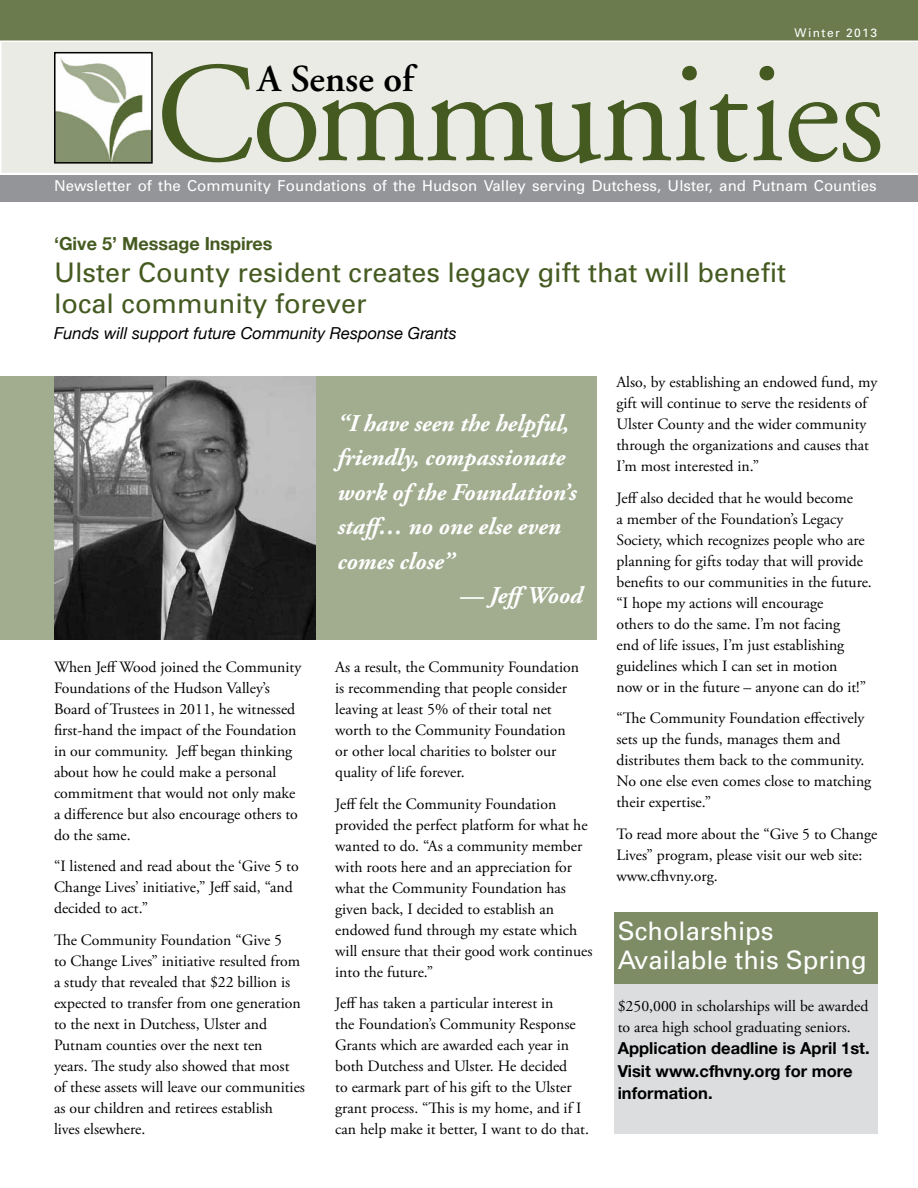
<style>
.page{position:relative;width:918px;height:1188px;background:#fff}
.page>*{position:absolute;margin:0;border:0;box-sizing:border-box;transform-origin:0 0}
.t1{font:142.2px "Adobe Garamond";letter-spacing:-.02em;color:#455a21}
.t2{font:600 37.95px "Adobe Garamond";color:#000}
.t3{font:27px/31.5px "Univers";color:#455a21}
.t4{font:25.5px/28.5px "Univers";color:#fff}
.t5{font:italic 700 24px/34.5px "Adobe Garamond Pro";color:#fff}
.t6{font:700 18px "Helvetica Neue";color:#455a21}
.t7{font:700 16.5px/22.5px "Helvetica Neue";color:#000}
.t8{font:italic 16.5px "Helvetica Neue";color:#000}
.t9{font:15.75px/21px "Adobe Garamond Pro";color:#000}
.t10{font:15px "Univers";letter-spacing:.005em;color:#fff}
.t11{font:12px "Univers";letter-spacing:.12em;color:#fff}
</style>
<div class="page">
<div style="left:0;top:0;width:918px;height:40px;background:#6b7b4e"></div>
<div style="left:0;top:176px;width:918px;height:26px;background:#939598"></div>
<div style="left:0;top:40px;width:918px;height:133px;background:#e9ebe4"></div>
<img style="left:57px;top:55px;width:93px;height:106px">
<div style="left:54px;top:52px;width:99px;height:112px;border:2px solid #000"></div>
<div style="left:614px;top:916px;width:264px;height:218px;background:#dcddde"></div>
<div style="left:614px;top:912px;width:264px;height:72px;background:#7d8c64"></div>
<div style="left:0;top:376px;width:596px;height:264px;background:#a2ad90"></div>
<img style="left:54px;top:376px;width:262px;height:264px">
<p class="t11" style="left:795px;top:25px;width:84px">Winter 2013</p>
<h1 class="t1" style="left:156px;top:39px;width:730px">Communities</h1>
<h2 class="t2" style="left:257px;top:58px;width:158px">A Sense of</h2>
<p class="t10" style="left:54px;top:177px;width:824px">Newsletter of the Community Foundations of the Hudson Valley serving Dutchess, Ulster, and Putnam Counties</p>
<p class="t6" style="left:54px;top:227px;width:220px">‘Give 5’ Message Inspires</p>
<h3 class="t3" style="left:54px;top:256px;width:734px">Ulster County resident creates legacy gift that will benefit local community forever</h3>
<p class="t8" style="left:54px;top:319px;width:404px">Funds will support future Community Response Grants</p>
<p class="t9" style="left:54px;top:657px;width:249px">When Jeff Wood joined the Community Foundations of the Hudson Valley’s Board of Trustees in 2011, he witnessed first-hand the impact of the Foundation in our community. Jeff began thinking about how he could make a personal commitment that would not only make a difference but also encourage others to do the same.</p>
<p class="t9" style="left:54px;top:856px;width:246px">“I listened and read about the ‘Give 5 to<br>Change Lives’ initiative,” Jeff said, “and decided to act.”</p>
<p class="t9" style="left:54px;top:930px;width:252px">The Community Foundation “Give 5<br>to Change Lives” initiative resulted from a study that revealed that $22 billion is expected to transfer from one generation to the next in Dutchess, Ulster and Putnam counties over the next ten<br>years. The study also showed that most of these assets will leave our communities as our children and retirees establish<br>lives elsewhere.</p>
<h3 class="t5" style="left:338px;top:406px;width:241px">“I have seen the helpful, friendly, compassionate work of the Foundation’s staff… no one else even comes close”</h3>
<h3 class="t5" style="left:460px;top:579px;width:124px">— JeffWood</h3>
<p class="t9" style="left:335px;top:658px;width:245px">As a result, the Community Foundation is recommending that people consider leaving at least 5% of their total net worth to the Community Foundation or other local charities to bolster our quality of life forever.</p>
<p class="t9" style="left:335px;top:794px;width:259px">Jeff felt the Community Foundation provided the perfect platform for what he wanted to do. “As a community member with roots here and an appreciation for what the Community Foundation has given back, I decided to establish an endowed fund through my estate which will ensure that their good work continues into the future.”</p>
<p class="t9" style="left:335px;top:993px;width:255px">Jeff has taken a particular interest in<br>the Foundation’s Community Response Grants which are awarded each year in both Dutchess and Ulster. He decided<br>to earmark part of his gift to the Ulster grant process. “This is my home, and if I can help make it better, I want to do that.</p>
<p class="t9" style="left:616px;top:372px;width:262px">Also, by establishing an endowed fund, my gift will continue to serve the residents of Ulster County and the wider community through the organizations and causes that I’m most interested in.”</p>
<p class="t9" style="left:616px;top:488px;width:257px">Jeff also decided that he would become<br>a member of the Foundation’s Legacy Society, which recognizes people who are planning for gifts today that will provide benefits to our communities in the future. “I hope my actions will encourage<br>others to do the same. I’m not facing<br>end of life issues, I’m just establishing guidelines which I can set in motion<br>now or in the future – anyone can do it!”</p>
<p class="t9" style="left:616px;top:708px;width:256px">“The Community Foundation effectively sets up the funds, manages them and distributes them back to the community.<br>No one else even comes close to matching their expertise.”</p>
<p class="t9" style="left:616px;top:824px;width:262px">To read more about the “Give 5 to Change<br>Lives” program, please visit our web site: www.cfhvny.org.</p>
<h3 class="t4" style="left:618px;top:916px;width:250px">Scholarships<br>Available this Spring</h3>
<p class="t9" style="left:618px;top:996px;width:252px">$250,000 in scholarships will be awarded to area high school graduating seniors.</p>
<p class="t7" style="left:618px;top:1036px;width:253px">Application deadline is April 1st.<br>Visit www.cfhvny.org for more information.</p>
</div>
